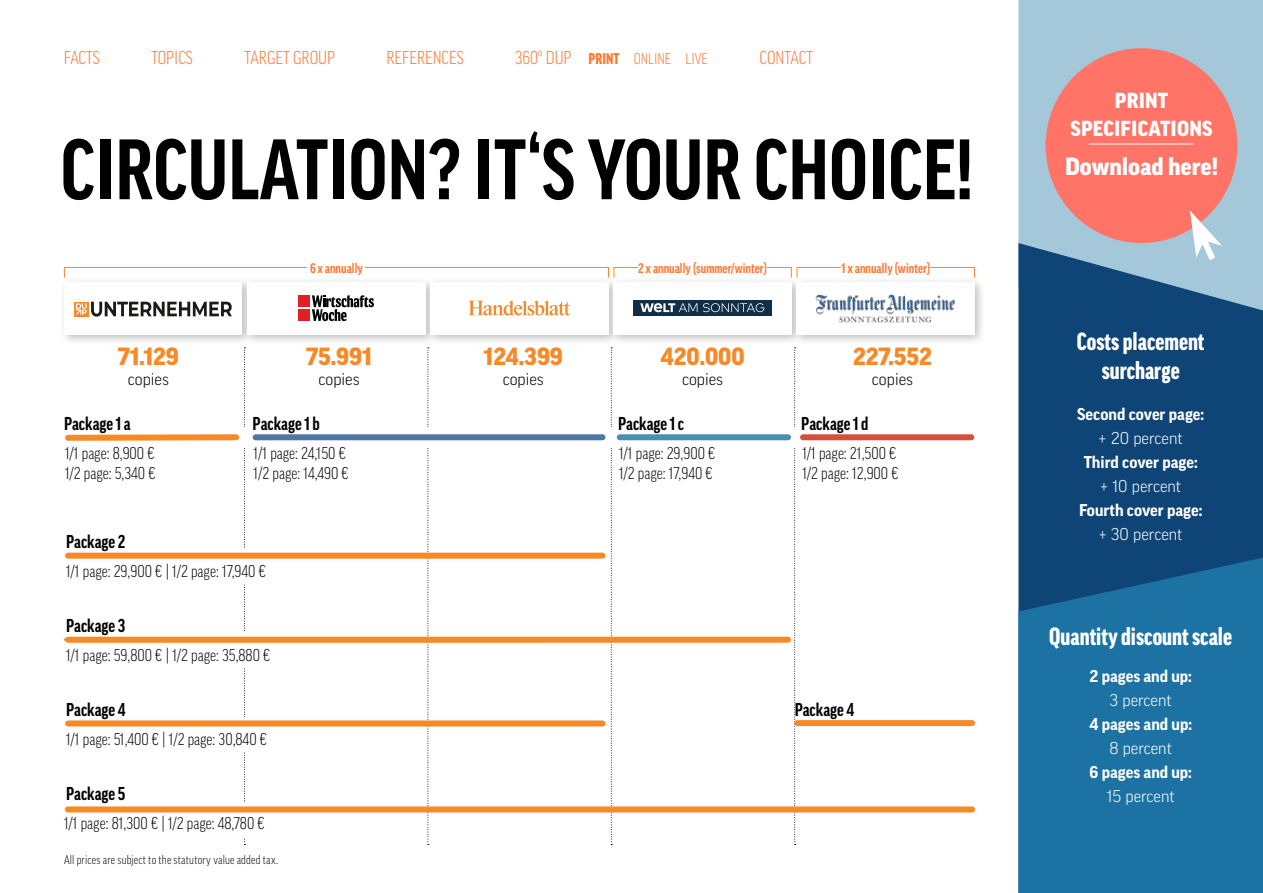
<style>
.page{position:relative;width:1263px;height:893px;background:#fff}
.page>*{position:absolute;margin:0;border:0;box-sizing:border-box;transform-origin:0 0}
.t1{font:700 condensed 82.5px "Good Pro";color:#000}
.t2{font:900 condensed 24px/28.8px "Good Pro";color:#fff;text-align:center}
.t3{font:900 24px "Good Pro";color:#f78a27}
.t4{font:900 24px "Good Pro";color:#fff}
.t5{font:900 21px/28.8px "Good Pro";letter-spacing:.01em;color:#fff;text-align:center;scale:.96 1}
.t6{font:700 condensed 18px "Good Pro";color:#000}
.t7{font:300 condensed 18px "Good Pro";color:#ff7731}
.t8{font:300 condensed 16.5px/19.8px "Good Pro";color:#000}
.t9{font:700 16.5px "Good Pro";color:#fff}
.t10{font:300 16.5px "Good Pro";color:#fff}
.t11{font:300 16.5px "Good Pro";color:#000}
.t12{font:300 condensed 15px "Good Pro";color:#ff7731}
.t13{font:700 condensed 13.5px "Good Pro";color:#ff7731}
.t14{font:300 condensed 12px "Good Pro";letter-spacing:.02em;color:#000}
.s1{font-size:18px}
.s2{font-weight:900}
</style>
<div class="page">
<div style="left:1018px;top:0;width:245px;height:243px;background:#a4c7da"></div>
<svg style="left:1018px;top:243px;width:245px;height:315px;background:#1d5280"></svg>
<svg style="left:1018px;top:558px;width:245px;height:335px;background:#1c6f9f"></svg>
<svg style="left:611px;top:347px;width:1px;height:498px"></svg>
<svg style="left:794px;top:347px;width:2px;height:498px"></svg>
<div style="left:225px;top:427px;width:750px;height:20px;background:#fff"></div>
<div style="left:59px;top:276px;width:195px;height:70px;background:#000;opacity:.25"></div>
<div style="left:64px;top:282px;width:178px;height:53px;background:#fff"></div>
<div style="left:242px;top:276px;width:194px;height:70px;background:#000;opacity:.25"></div>
<div style="left:247px;top:282px;width:178px;height:53px;background:#fff"></div>
<div style="left:425px;top:276px;width:195px;height:70px;background:#000;opacity:.25"></div>
<div style="left:430px;top:282px;width:178px;height:53px;background:#fff"></div>
<div style="left:608px;top:276px;width:195px;height:70px;background:#000;opacity:.25"></div>
<div style="left:613px;top:282px;width:179px;height:53px;background:#fff"></div>
<div style="left:791px;top:276px;width:195px;height:70px;background:#000;opacity:.25"></div>
<div style="left:797px;top:282px;width:178px;height:53px;background:#fff"></div>
<svg style="left:469px;top:301px;width:101px;height:14px"></svg>
<div style="left:299px;top:309px;width:11px;height:12px;background:#e31f26"></div>
<div style="left:299px;top:295px;width:11px;height:12px;background:#e31f26"></div>
<svg style="left:312px;top:295px;width:62px;height:26px"></svg>
<div style="left:633px;top:300px;width:139px;height:15px;background:#112e48"></div>
<svg style="left:703px;top:303px;width:61px;height:9px"></svg>
<svg style="left:640px;top:303px;width:57px;height:9px"></svg>
<img style="left:815px;top:294px;width:140px;height:29px">
<div style="left:256px;top:434px;width:346px;height:6px;background:#4d76a9"></div>
<div style="left:620px;top:434px;width:168px;height:6px;background:#498fb5"></div>
<div style="left:803px;top:434px;width:168px;height:6px;background:#d74f38"></div>
<div style="left:68px;top:553px;width:534px;height:6px;background:#f78a27"></div>
<div style="left:68px;top:720px;width:534px;height:6px;background:#f78a27"></div>
<div style="left:797px;top:720px;width:175px;height:6px;background:#f78a27"></div>
<svg style="left:63px;top:347px;width:486px;height:498px"></svg>
<div style="left:68px;top:637px;width:720px;height:6px;background:#f78a27"></div>
<div style="left:68px;top:806px;width:904px;height:6px;background:#f78a27"></div>
<div style="left:64px;top:267px;width:545px;height:11px;border:1px solid #f78a27"></div>
<div style="left:797px;top:267px;width:178px;height:11px;border:1px solid #f78a27"></div>
<div style="left:307px;top:262px;width:58px;height:11px;background:#fff"></div>
<div style="left:841px;top:262px;width:89px;height:11px;background:#fff"></div>
<div style="left:1045px;top:48px;width:192px;height:195px;background:#ff7466;border-radius:50%"></div>
<svg style="left:1190px;top:210px;width:32px;height:50px"></svg>
<hr style="left:1089px;top:144px;width:104px;height:1px;background:#fff">
<div style="left:74px;top:302px;width:15px;height:14px;background:#f78a27"></div>
<svg style="left:76px;top:302px;width:156px;height:15px"></svg>
<p class="t7" style="left:64px;top:47px;width:37px">FACTS</p>
<p class="t7" style="left:151px;top:47px;width:43px">TOPICS</p>
<p class="t7" style="left:244px;top:47px;width:92px">TARGET GROUP</p>
<p class="t7" style="left:386px;top:47px;width:79px">REFERENCES</p>
<p class="t12" style="left:515px;top:50px;width:194px"><span class="s1">360º DUP</span> <span class="s2">PRINT</span> ONLINE LIVE</p>
<p class="t7" style="left:759px;top:47px;width:55px">CONTACT</p>
<h1 class="t1" style="left:61px;top:124px;width:914px">CIRCULATION? IT‘S YOUR CHOICE!</h1>
<p class="t13" style="left:310px;top:260px;width:54px">6 x annually</p>
<p class="t13" style="left:638px;top:261px;width:130px">2 x annually (summer/winter)</p>
<p class="t13" style="left:841px;top:261px;width:90px">1 x annually (winter)</p>
<h2 class="t3" style="left:118px;top:342px;width:63px">71.129</h2>
<h2 class="t3" style="left:306px;top:342px;width:67px">75.991</h2>
<h2 class="t3" style="left:484px;top:342px;width:81px">124.399</h2>
<h2 class="t3" style="left:660px;top:342px;width:86px">420.000</h2>
<h2 class="t3" style="left:853px;top:342px;width:81px">227.552</h2>
<p class="t11" style="left:128px;top:370px;width:43px">copies</p>
<p class="t11" style="left:318px;top:370px;width:43px">copies</p>
<p class="t11" style="left:503px;top:370px;width:43px">copies</p>
<p class="t11" style="left:682px;top:370px;width:43px">copies</p>
<p class="t11" style="left:872px;top:370px;width:43px">copies</p>
<p class="t6" style="left:64px;top:413px;width:68px">Package 1a</p>
<p class="t8" style="left:65px;top:443px;width:92px">1/1 page: 8,900 €<br>1/2 page: 5,340 €</p>
<p class="t6" style="left:253px;top:413px;width:69px">Package 1 b</p>
<p class="t8" style="left:254px;top:443px;width:97px">1/1 page: 24,150 €<br>1/2 page: 14,490 €</p>
<p class="t6" style="left:618px;top:413px;width:68px">Package 1c</p>
<p class="t8" style="left:619px;top:443px;width:98px">1/1 page: 29,900 €<br>1/2 page: 17,940 €</p>
<p class="t6" style="left:801px;top:413px;width:69px">Package 1 d</p>
<p class="t8" style="left:802px;top:443px;width:98px">1/1 page: 21,500 €<br>1/2 page: 12,900 €</p>
<p class="t6" style="left:66px;top:531px;width:61px">Package 2</p>
<p class="t8" style="left:66px;top:561px;width:201px">1/1 page: 29,900 € | 1/2 page: 17,940 €</p>
<p class="t6" style="left:66px;top:615px;width:61px">Package 3</p>
<p class="t8" style="left:66px;top:645px;width:206px">1/1 page: 59,800 € | 1/2 page: 35,880 €</p>
<p class="t6" style="left:66px;top:699px;width:61px">Package 4</p>
<p class="t6" style="left:795px;top:699px;width:61px">Package 4</p>
<p class="t8" style="left:66px;top:729px;width:203px">1/1 page: 51,400 € | 1/2 page: 30,840 €</p>
<p class="t6" style="left:66px;top:784px;width:61px">Package 5</p>
<p class="t8" style="left:64px;top:813px;width:202px">1/1 page: 81,300 € | 1/2 page: 48,780 €</p>
<p class="t14" style="left:64px;top:853px;width:216px">All prices are subject to the statutory value added tax.</p>
<p class="t5" style="left:1070px;top:86px;width:149px">PRINT<br>SPECIFICATIONS</p>
<h2 class="t4" style="left:1065px;top:153px;width:154px">Download here!</h2>
<h2 class="t2" style="left:1077px;top:327px;width:129px">Costs placement surcharge</h2>
<p class="t9" style="left:1077px;top:404px;width:128px">Second cover page:</p>
<p class="t10" style="left:1098px;top:428px;width:86px">+ 20 percent</p>
<p class="t9" style="left:1084px;top:452px;width:116px">Third cover page:</p>
<p class="t10" style="left:1100px;top:476px;width:83px">+ 10 percent</p>
<p class="t9" style="left:1079px;top:500px;width:125px">Fourth cover page:</p>
<p class="t10" style="left:1099px;top:524px;width:85px">+ 30 percent</p>
<h2 class="t2" style="left:1049px;top:622px;width:184px">Quantity discount scale</h2>
<p class="t9" style="left:1089px;top:667px;width:104px">2 pages and up:</p>
<p class="t10" style="left:1109px;top:690px;width:64px">3 percent</p>
<p class="t9" style="left:1089px;top:715px;width:104px">4 pages and up:</p>
<p class="t10" style="left:1109px;top:738px;width:64px">8 percent</p>
<p class="t9" style="left:1089px;top:763px;width:104px">6 pages and up:</p>
<p class="t10" style="left:1106px;top:786px;width:70px">15 percent</p>
</div>
